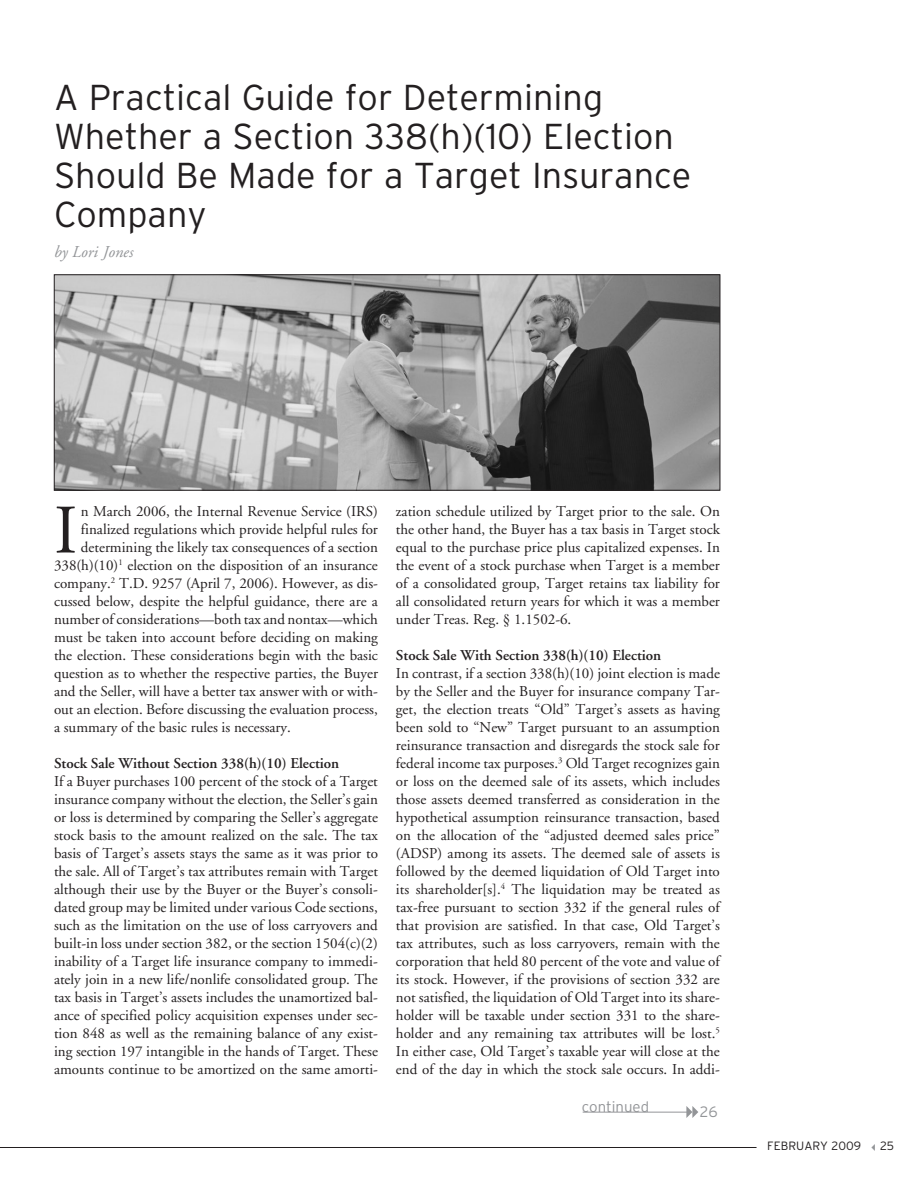
<style>
.page{position:relative;width:918px;height:1188px;background:#fff}
.page>*{position:absolute;margin:0;border:0;box-sizing:border-box;transform-origin:0 0}
.t1{font:69.3px "Adobe Garamond";color:#231f20}
.t2{font:300 36px/39px "Interstate";color:#231f20}
.t3{font:italic 16.5px "Adobe Garamond";color:#939598}
.t4{font:15px/18px "Adobe Garamond";color:#231f20;text-align:justify}
.t5{font:600 15px "Adobe Garamond";color:#231f20}
.t6{font:300 15px "Interstate";color:#939598}
.t7{font:300 12px "Interstate";color:#231f20}
.s1{font-family:"Times New Roman"}
.s2{color:#939598}
</style>
<div class="page">
<hr style="left:0;top:1147px;width:757px;height:1px;background:#231f20">
<img style="left:56px;top:276px;width:662px;height:212px">
<div style="left:54px;top:274px;width:666px;height:216px;border:1px solid #231f20"></div>
<hr style="left:583px;top:1112px;width:108px;height:1px;background:#939598">
<svg style="left:686px;top:1106px;width:12px;height:12px"></svg>
<p class="t2" style="left:54px;top:78px;width:639px">A Practical Guide for Determining<br>Whether a Section 338(h)(10) Election<br>Should Be Made for a Target Insurance<br>Company</p>
<p class="t3" style="left:54px;top:243px;width:81px">by Lori Jones</p>
<p class="t1" style="left:54px;top:493px;width:25px">I</p>
<p class="t4" style="left:81px;top:503px;width:299px">n March 2006, the Internal Revenue Service (IRS)</p>
<p class="t4" style="left:81px;top:521px;width:299px">finalized regulations which provide helpful rules for</p>
<p class="t4" style="left:81px;top:539px;width:299px">determining the likely tax consequences of a section</p>
<p class="t4" style="left:54px;top:557px;width:325px">338(h)(10)<sup>1</sup> election on the disposition of an insurance</p>
<p class="t4" style="left:54px;top:575px;width:325px">company.<sup>2</sup> T.D. 9257 (April 7, 2006). However, as dis-</p>
<p class="t4" style="left:54px;top:593px;width:325px">cussed below, despite the helpful guidance, there are a</p>
<p class="t4" style="left:54px;top:611px;width:325px">number of considerations—both tax and nontax—which</p>
<p class="t4" style="left:54px;top:629px;width:325px">must be taken into account before deciding on making</p>
<p class="t4" style="left:54px;top:647px;width:325px">the election. These considerations begin with the basic</p>
<p class="t4" style="left:54px;top:665px;width:325px">question as to whether the respective parties, the Buyer</p>
<p class="t4" style="left:54px;top:683px;width:325px">and the Seller, will have a better tax answer with or with-</p>
<p class="t4" style="left:54px;top:701px;width:325px">out an election. Before discussing the evaluation process,</p>
<p class="t4" style="left:54px;top:719px;width:238px">a summary of the basic rules is necessary.</p>
<p class="t5" style="left:54px;top:755px;width:287px">Stock Sale Without Section 338(h)(10) Election</p>
<p class="t4" style="left:54px;top:773px;width:326px">If a Buyer purchases 100 percent of the stock of a Target insurance company without the election, the Seller’s gain or loss is determined by comparing the Seller’s aggregate stock basis to the amount realized on the sale. The tax basis of Target’s assets stays the same as it was prior to the sale. All of Target’s tax attributes remain with Target although their use by the Buyer or the Buyer’s consoli&shy;dated group may be limited under various Code sections, such as the limitation on the use of loss carryovers and built-in loss under section 382, or the section 1504(c)(2) inability of a Target life insurance company to immedi&shy;ately join in a new life/nonlife consolidated group. The tax basis in Target’s assets includes the unamortized bal&shy;ance of specified policy acquisition expenses under sec&shy;tion 848 as well as the remaining balance of any exist&shy;ing section 197 intangible in the hands of Target. These amounts continue to be amortized on the same amorti-</p>
<p class="t4" style="left:396px;top:503px;width:325px">zation schedule utilized by Target prior to the sale. On the other hand, the Buyer has a tax basis in Target stock equal to the purchase price plus capitalized expenses. In the event of a stock purchase when Target is a member of a consolidated group, Target retains tax liability for all consolidated return years for which it was a member under Treas. Reg. <span class="s1">§</span> 1.1502-6.</p>
<p class="t5" style="left:396px;top:647px;width:267px">Stock Sale With Section 338(h)(10) Election</p>
<p class="t4" style="left:396px;top:665px;width:326px">In contrast, if a section 338(h)(10) joint election is made by the Seller and the Buyer for insurance company Tar&shy;get, the election treats “Old” Target’s assets as having been sold to “New” Target pursuant to an assumption reinsurance transaction and disregards the stock sale for federal income tax purposes.<sup>3</sup> Old Target recognizes gain or loss on the deemed sale of its assets, which includes those assets deemed transferred as consideration in the hypothetical assumption reinsurance transaction, based on the allocation of the “adjusted deemed sales price” (ADSP) among its assets. The deemed sale of assets is followed by the deemed liquidation of Old Target into its shareholder[s].<sup>4</sup> The liquidation may be treated as tax-free pursuant to section 332 if the general rules of that provision are satisfied. In that case, Old Target’s tax attributes, such as loss carryovers, remain with the corporation that held 80 percent of the vote and value of its stock. However, if the provisions of section 332 are not satisfied, the liquidation of Old Target into its share&shy;holder will be taxable under section 331 to the share&shy;holder and any remaining tax attributes will be lost.<sup>5<br></sup>In either case, Old Target’s taxable year will close at the end of the day in which the stock sale occurs. In addi-</p>
<p class="t6" style="left:582px;top:1099px;width:69px">continued</p>
<p class="t6" style="left:700px;top:1104px;width:19px">26</p>
<p class="t7" style="left:767px;top:1139px;width:128px">FEBRUARY 2009 <span class="s2">✓</span>25</p>
</div>
